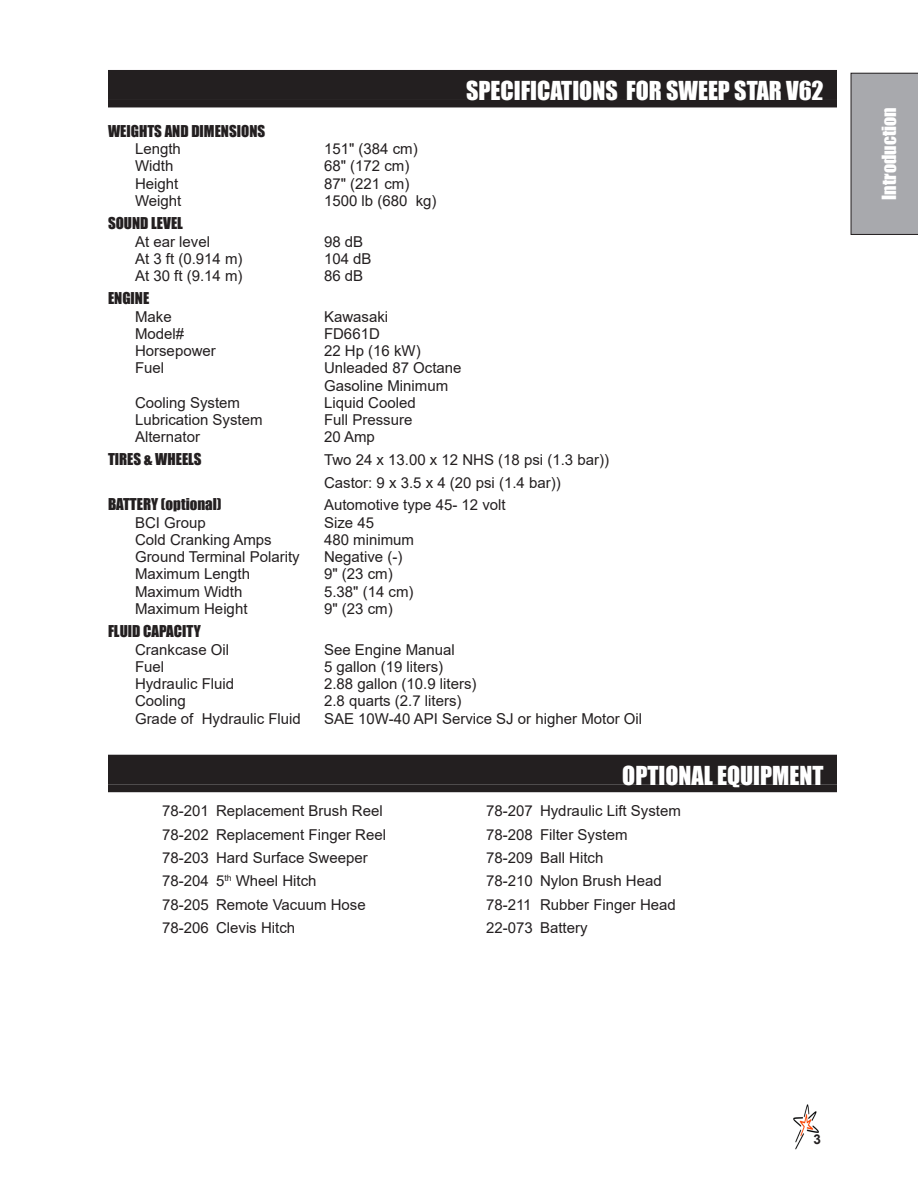
<style>
.page{position:relative;width:918px;height:1188px;background:#fff}
.page>*{position:absolute;margin:0;border:0;box-sizing:border-box;transform-origin:0 0}
.Header_Right{font:24px "Impact";color:#fff}
.t1{font:18px "Impact";color:#fff}
.Specifications{font:15px "Arial";color:#231f20}
.Body_text{font:15px "Arial";color:#231f20}
.Subhead_1{font:15px "Impact";color:#231f20}
.Specifications-2{font:15px "Impact";color:#231f20}
.t2{font:700 13.5px "Arial";color:#231f20}
</style>
<div class="page">
<img style="left:793px;top:1104px;width:26px;height:46px">
<div style="left:811px;top:1133px;width:27px;height:8px;background:#fff"></div>
<div style="left:851px;top:73px;width:67px;height:162px;background:#a8a9ad"></div>
<div style="left:108px;top:70px;width:729px;height:30px;background:#231f20"></div>
<div style="left:108px;top:100px;width:729px;height:7px;background:#231f20"></div>
<div style="left:108px;top:755px;width:729px;height:30px;background:#231f20"></div>
<div style="left:108px;top:785px;width:729px;height:7px;background:#231f20"></div>
<p class="Header_Right" style="left:466px;top:72px;width:359px">SPECIFICATIONS FOR SWEEP STAR V62</p>
<p class="Subhead_1" style="left:108px;top:119px;width:159px">WEIGHTS AND DIMENSIONS</p>
<p class="Specifications" style="left:135px;top:139px;width:47px">Length</p>
<p class="Specifications" style="left:324px;top:139px;width:95px">151" (384 cm)</p>
<p class="Specifications" style="left:135px;top:156px;width:40px">Width</p>
<p class="Specifications" style="left:324px;top:156px;width:87px">68" (172 cm)</p>
<p class="Specifications" style="left:135px;top:173px;width:45px">Height</p>
<p class="Specifications" style="left:324px;top:173px;width:87px">87" (221 cm)</p>
<p class="Specifications" style="left:135px;top:190px;width:48px">Weight</p>
<p class="Specifications" style="left:324px;top:190px;width:114px">1500 lb (680 kg)</p>
<p class="Subhead_1" style="left:108px;top:212px;width:76px">SOUND LEVEL</p>
<p class="Specifications" style="left:135px;top:231px;width:77px">At ear level</p>
<p class="Specifications" style="left:324px;top:231px;width:41px">98 dB</p>
<p class="Specifications" style="left:135px;top:248px;width:109px">At 3 ft (0.914 m)</p>
<p class="Specifications" style="left:324px;top:248px;width:49px">104 dB</p>
<p class="Specifications" style="left:135px;top:265px;width:109px">At 30 ft (9.14 m)</p>
<p class="Specifications" style="left:324px;top:265px;width:41px">86 dB</p>
<p class="Subhead_1" style="left:108px;top:287px;width:43px">ENGINE</p>
<p class="Specifications" style="left:135px;top:306px;width:38px">Make</p>
<p class="Specifications" style="left:324px;top:306px;width:66px">Kawasaki</p>
<p class="Specifications" style="left:135px;top:323px;width:51px">Model#</p>
<p class="Specifications" style="left:324px;top:323px;width:57px">FD661D</p>
<p class="Specifications" style="left:135px;top:341px;width:82px">Horsepower</p>
<p class="Specifications" style="left:324px;top:341px;width:98px">22 Hp (16 kW)</p>
<p class="Specifications" style="left:135px;top:358px;width:31px">Fuel</p>
<p class="Specifications" style="left:324px;top:358px;width:139px">Unleaded 87 Octane</p>
<p class="Specifications" style="left:324px;top:375px;width:126px">Gasoline Minimum</p>
<p class="Specifications" style="left:135px;top:392px;width:107px">Cooling System</p>
<p class="Specifications" style="left:324px;top:392px;width:93px">Liquid Cooled</p>
<p class="Specifications" style="left:135px;top:410px;width:129px">Lubrication System</p>
<p class="Specifications" style="left:324px;top:410px;width:90px">Full Pressure</p>
<p class="Specifications" style="left:135px;top:427px;width:67px">Alternator</p>
<p class="Specifications" style="left:324px;top:427px;width:52px">20 Amp</p>
<p class="Specifications-2" style="left:108px;top:448px;width:95px">TIRES &amp; WHEELS</p>
<p class="Specifications" style="left:324px;top:449px;width:287px">Two 24 x 13.00 x 12 NHS (18 psi (1.3 bar))</p>
<p class="Specifications" style="left:324px;top:472px;width:238px">Castor: 9 x 3.5 x 4 (20 psi (1.4 bar))</p>
<p class="Specifications-2" style="left:108px;top:493px;width:115px">BATTERY (optional)</p>
<p class="Specifications" style="left:324px;top:495px;width:183px">Automotive type 45- 12 volt</p>
<p class="Specifications" style="left:135px;top:512px;width:72px">BCI Group</p>
<p class="Specifications" style="left:324px;top:512px;width:52px">Size 45</p>
<p class="Specifications" style="left:135px;top:529px;width:138px">Cold Cranking Amps</p>
<p class="Specifications" style="left:324px;top:529px;width:92px">480 minimum</p>
<p class="Specifications" style="left:135px;top:547px;width:166px">Ground Terminal Polarity</p>
<p class="Specifications" style="left:324px;top:547px;width:80px">Negative (-)</p>
<p class="Specifications" style="left:135px;top:564px;width:117px">Maximum Length</p>
<p class="Specifications" style="left:324px;top:564px;width:70px">9" (23 cm)</p>
<p class="Specifications" style="left:135px;top:581px;width:109px">Maximum Width</p>
<p class="Specifications" style="left:324px;top:581px;width:91px">5.38" (14 cm)</p>
<p class="Specifications" style="left:135px;top:598px;width:114px">Maximum Height</p>
<p class="Specifications" style="left:324px;top:598px;width:70px">9" (23 cm)</p>
<p class="Subhead_1" style="left:108px;top:620px;width:94px">FLUID CAPACITY</p>
<p class="Specifications" style="left:135px;top:639px;width:96px">Crankcase Oil</p>
<p class="Specifications" style="left:324px;top:639px;width:132px">See Engine Manual</p>
<p class="Specifications" style="left:135px;top:656px;width:31px">Fuel</p>
<p class="Specifications" style="left:324px;top:656px;width:121px">5 gallon (19 liters)</p>
<p class="Specifications" style="left:135px;top:673px;width:101px">Hydraulic Fluid</p>
<p class="Specifications" style="left:324px;top:673px;width:154px">2.88 gallon (10.9 liters)</p>
<p class="Specifications" style="left:135px;top:691px;width:52px">Cooling</p>
<p class="Specifications" style="left:324px;top:691px;width:139px">2.8 quarts (2.7 liters)</p>
<p class="Specifications" style="left:135px;top:708px;width:167px">Grade of Hydraulic Fluid</p>
<p class="Specifications" style="left:324px;top:708px;width:320px">SAE 10W-40 API Service SJ or higher Motor Oil</p>
<p class="Header_Right" style="left:622px;top:757px;width:203px">OPTIONAL EQUIPMENT</p>
<p class="Body_text" style="left:162px;top:801px;width:222px">78-201 Replacement Brush Reel</p>
<p class="Body_text" style="left:486px;top:801px;width:196px">78-207 Hydraulic Lift System</p>
<p class="Body_text" style="left:162px;top:824px;width:226px">78-202 Replacement Finger Reel</p>
<p class="Body_text" style="left:486px;top:824px;width:143px">78-208 Filter System</p>
<p class="Body_text" style="left:162px;top:847px;width:207px">78-203 Hard Surface Sweeper</p>
<p class="Body_text" style="left:486px;top:847px;width:119px">78-209 Ball Hitch</p>
<p class="Body_text" style="left:162px;top:871px;width:156px">78-204 5<sup>th</sup> Wheel Hitch</p>
<p class="Body_text" style="left:486px;top:871px;width:177px">78-210 Nylon Brush Head</p>
<p class="Body_text" style="left:162px;top:894px;width:205px">78-205 Remote Vacuum Hose</p>
<p class="Body_text" style="left:486px;top:894px;width:191px">78-211 Rubber Finger Head</p>
<p class="Body_text" style="left:162px;top:918px;width:135px">78-206 Clevis Hitch</p>
<p class="Body_text" style="left:486px;top:918px;width:103px">22-073 Battery</p>
<p class="t1" style="left:875px;top:200px;width:94px;rotate:-90deg">Introduction</p>
<p class="t2" style="left:813px;top:1129px;width:9px">3</p>
</div>
